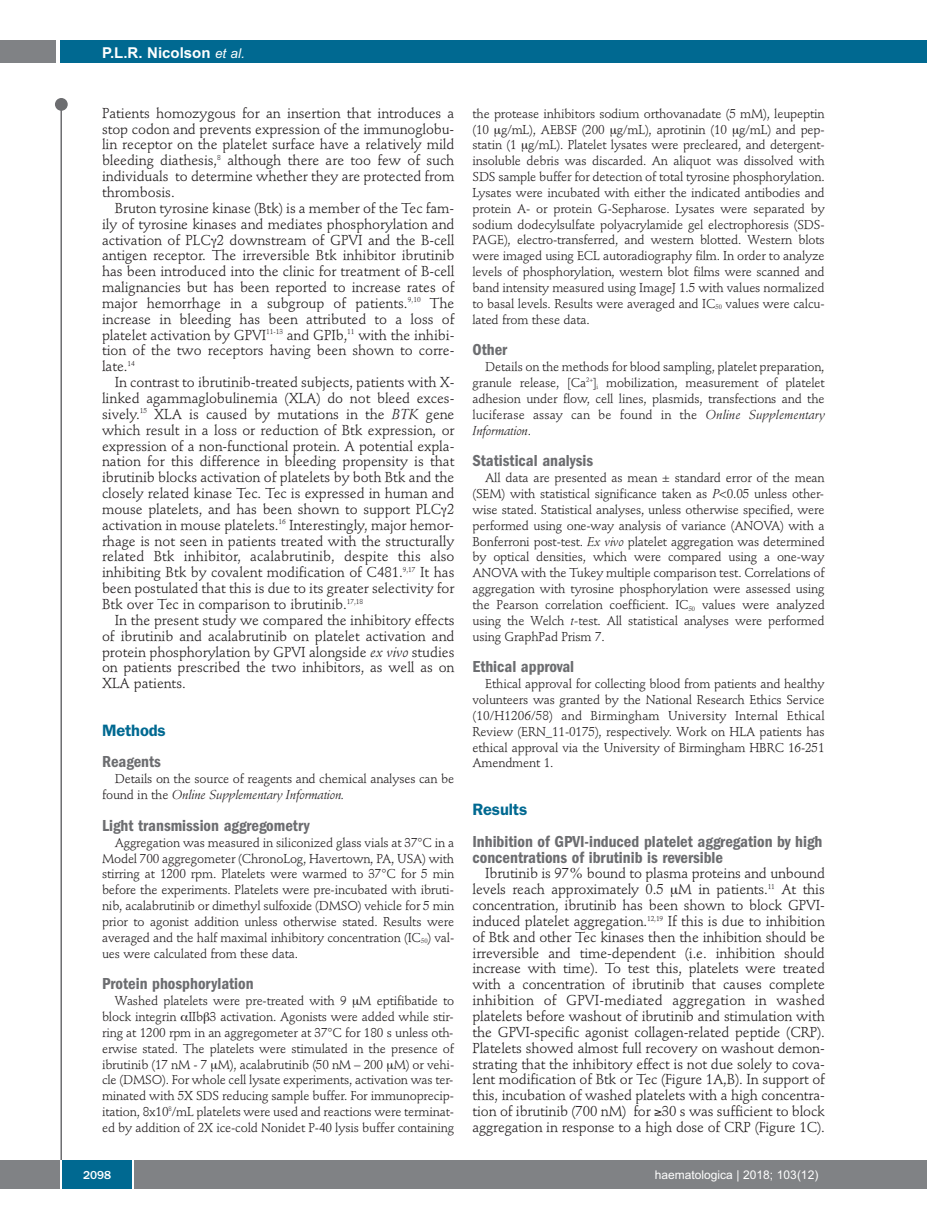
<style>
.page{position:relative;width:927px;height:1225px;background:#fff}
.page>*{position:absolute;margin:0;border:0;box-sizing:border-box;transform-origin:0 0}
.t1{font:600 condensed 16.5px/15.9px "Franklin Gothic";color:#6c6d70}
.t2{font:600 16.5px "Franklin Gothic";letter-spacing:-.01em;color:#006991}
.t3{font:700 15px "Arial";color:#fff}
.t4{font:14.25px/15.9px "Stempel Schneidler";letter-spacing:-.005em;color:#231f20;text-align:justify}
.t5{font:12.75px/15.9px "Stempel Schneidler";letter-spacing:-.015em;color:#231f20;text-align:justify}
.t6{font:12px "Arial";color:#fff}
.t7{font:500 12px "Franklin Gothic";color:#fff}
.s1{font-weight:400;font-style:italic;font-size:13.5px}
.s2{font-style:italic}
</style>
<div class="page">
<div style="left:911px;top:40px;width:16px;height:22px;background:#006991"></div>
<div style="left:910px;top:1160px;width:17px;height:28px;background:#808285"></div>
<div style="left:55px;top:98px;width:13px;height:13px;background:#6c6d70;border-radius:50%"></div>
<hr style="left:60px;top:101px;width:2px;height:1061px;background:#6c6d70">
<div style="left:60px;top:40px;width:852px;height:22px;background:#006991"></div>
<div style="left:0;top:40px;width:56px;height:22px;background:#808285"></div>
<div style="left:0;top:1160px;width:911px;height:28px;background:#808285"></div>
<div style="left:62px;top:1160px;width:71px;height:28px;background:#006991"></div>
<hr style="left:60px;top:1160px;width:2px;height:28px;background:#fff">
<svg style="left:133px;top:1160px;width:1px;height:28px"></svg>
<p class="t3" style="left:102px;top:44px;width:144px">P.L.R. Nicolson <span class="s1">et al.</span></p>
<p class="t4" style="left:102px;top:106px;width:354px">Patients homozygous for an insertion that introduces a stop codon and prevents expression of the immunoglobu&shy;lin receptor on the platelet surface have a relatively mild bleeding diathesis,<sup>8</sup> although there are too few of such individuals to determine whether they are protected from thrombosis.</p>
<p class="t4" style="left:102px;top:201px;width:354px;text-indent:13px">Bruton tyrosine kinase (Btk) is a member of the Tec fam&shy;ily of tyrosine kinases and mediates phosphorylation and activation of PLC 2 downstream of GPVI and the B-cell antigen receptor. The irreversible Btk inhibitor ibrutinib has been introduced into the clinic for treatment of B-cell malignancies but has been reported to increase rates of major hemorrhage in a subgroup of patients.<sup>9,10</sup> The increase in bleeding has been attributed to a loss of platelet activation by GPVI<sup>11-13</sup> and GPIb,<sup>11</sup> with the inhibi&shy;tion of the two receptors having been shown to corre&shy;late.<sup>14</sup></p>
<p class="t4" style="left:102px;top:376px;width:354px;text-indent:13px">In contrast to ibrutinib-treated subjects, patients with X&shy;linked agammaglobulinemia (XLA) do not bleed exces&shy;sively.<sup>15</sup> XLA is caused by mutations in the <span class="s2">BTK</span> gene which result in a loss or reduction of Btk expression, or expression of a non-functional protein. A potential expla&shy;nation for this difference in bleeding propensity is that ibrutinib blocks activation of platelets by both Btk and the closely related kinase Tec. Tec is expressed in human and mouse platelets, and has been shown to support PLC 2 activation in mouse platelets.<sup>16</sup> Interestingly, major hemor&shy;rhage is not seen in patients treated with the structurally related Btk inhibitor, acalabrutinib, despite this also inhibiting Btk by covalent modification of C481.<sup>9,17</sup> It has been postulated that this is due to its greater selectivity for Btk over Tec in comparison to ibrutinib.<sup>17,18</sup></p>
<p class="t4" style="left:102px;top:613px;width:354px;text-indent:13px">In the present study we compared the inhibitory effects of ibrutinib and acalabrutinib on platelet activation and protein phosphorylation by GPVI alongside <span class="s2">ex vivo</span> studies on patients prescribed the two inhibitors, as well as on XLA patients.</p>
<p class="t2" style="left:102px;top:724px;width:65px">Methods</p>
<p class="t1" style="left:102px;top:755px;width:60px">Reagents</p>
<p class="t5" style="left:102px;top:772px;width:354px;text-indent:13px">Details on the source of reagents and chemical analyses can be found in the <span class="s2">Online Supplementary Information.</span></p>
<p class="t1" style="left:102px;top:818px;width:209px">Light transmission aggregometry</p>
<p class="t5" style="left:102px;top:835px;width:354px;text-indent:13px">Aggregation was measured in siliconized glass vials at 37°C in a Model 700 aggregometer (ChronoLog, Havertown, PA, USA) with stirring at 1200 rpm. Platelets were warmed to 37°C for 5 min before the experiments. Platelets were pre-incubated with ibruti&shy;nib, acalabrutinib or dimethyl sulfoxide (DMSO) vehicle for 5 min prior to agonist addition unless otherwise stated. Results were averaged and the half maximal inhibitory concentration (IC<sub>50</sub>) val&shy;ues were calculated from these data.</p>
<p class="t1" style="left:102px;top:977px;width:153px">Protein phosphorylation</p>
<p class="t5" style="left:102px;top:994px;width:354px;text-indent:13px">Washed platelets were pre-treated with 9 M eptifibatide to block integrin IIb 3 activation. Agonists were added while stir&shy;ring at 1200 rpm in an aggregometer at 37°C for 180 s unless oth&shy;erwise stated. The platelets were stimulated in the presence of ibrutinib (17 nM - 7 M), acalabrutinib (50 nM – 200 M) or vehi&shy;cle (DMSO). For whole cell lysate experiments, activation was ter&shy;minated with 5X SDS reducing sample buffer. For immunoprecip&shy;itation, 8x10<sup>8</sup>/mL platelets were used and reactions were terminat&shy;ed by addition of 2X ice-cold Nonidet P-40 lysis buffer containing</p>
<p class="t5" style="left:472px;top:107px;width:354px">the protease inhibitors sodium orthovanadate (5 mM), leupeptin (10 g/mL), AEBSF (200 g/mL), aprotinin (10 g/mL) and pep&shy;statin (1 g/mL). Platelet lysates were precleared, and detergent&shy;insoluble debris was discarded. An aliquot was dissolved with SDS sample buffer for detection of total tyrosine phosphorylation.<br>Lysates were incubated with either the indicated antibodies and protein A- or protein G-Sepharose. Lysates were separated by sodium dodecylsulfate polyacrylamide gel electrophoresis (SDS-PAGE), electro-transferred, and western blotted. Western blots were imaged using ECL autoradiography film. In order to analyze levels of phosphorylation, western blot films were scanned and band intensity measured using ImageJ 1.5 with values normalized to basal levels. Results were averaged and IC<sub>50</sub> values were calcu&shy;lated from these data.</p>
<p class="t1" style="left:472px;top:343px;width:36px">Other</p>
<p class="t5" style="left:472px;top:360px;width:354px;text-indent:13px">Details on the methods for blood sampling, platelet preparation, granule release, [Ca<sup>2+</sup>]<sub>i</sub> mobilization, measurement of platelet adhesion under flow, cell lines, plasmids, transfections and the luciferase assay can be found in the <span class="s2">Online Supplementary Information</span>.</p>
<p class="t1" style="left:472px;top:454px;width:122px">Statistical analysis</p>
<p class="t5" style="left:472px;top:471px;width:354px;text-indent:13px">All data are presented as mean ± standard error of the mean (SEM) with statistical significance taken as <span class="s2">P</span>&lt;0.05 unless other&shy;wise stated. Statistical analyses, unless otherwise specified, were performed using one-way analysis of variance (ANOVA) with a Bonferroni post-test. <span class="s2">Ex vivo</span> platelet aggregation was determined by optical densities, which were compared using a one-way ANOVA with the Tukey multiple comparison test. Correlations of aggregation with tyrosine phosphorylation were assessed using the Pearson correlation coefficient. IC<sub>50</sub> values were analyzed using the Welch <span class="s2">t-</span>test. All statistical analyses were performed using GraphPad Prism 7.</p>
<p class="t1" style="left:472px;top:660px;width:103px">Ethical approval</p>
<p class="t5" style="left:472px;top:677px;width:354px;text-indent:13px">Ethical approval for collecting blood from patients and healthy volunteers was granted by the National Research Ethics Service (10/H1206/58) and Birmingham University Internal Ethical Review (ERN_11-0175), respectively. Work on HLA patients has ethical approval via the University of Birmingham HBRC 16-251<br>Amendment 1.</p>
<p class="t2" style="left:472px;top:803px;width:56px">Results</p>
<p class="t1" style="left:472px;top:834px;width:351px">Inhibition of GPVI-induced platelet aggregation by high concentrations of ibrutinib is reversible</p>
<p class="t4" style="left:472px;top:867px;width:354px;text-indent:13px">Ibrutinib is 97% bound to plasma proteins and unbound levels reach approximately 0.5 M in patients.<sup>11</sup> At this concentration, ibrutinib has been shown to block GPVI&shy;induced platelet aggregation.<sup>12,19</sup> If this is due to inhibition of Btk and other Tec kinases then the inhibition should be irreversible and time-dependent (i.e. inhibition should increase with time). To test this, platelets were treated with a concentration of ibrutinib that causes complete inhibition of GPVI-mediated aggregation in washed platelets before washout of ibrutinib and stimulation with the GPVI-specific agonist collagen-related peptide (CRP).<br>Platelets showed almost full recovery on washout demon&shy;strating that the inhibitory effect is not due solely to cova&shy;lent modification of Btk or Tec (Figure 1A,B). In support of this, incubation of washed platelets with a high concentra&shy;tion of ibrutinib (700 nM) for ≥30 s was sufficient to block aggregation in response to a high dose of CRP (Figure 1C).</p>
<p class="t7" style="left:83px;top:1167px;width:30px">2098</p>
<p class="t6" style="left:655px;top:1167px;width:165px">haematologica | 2018; 103(12)</p>
</div>
